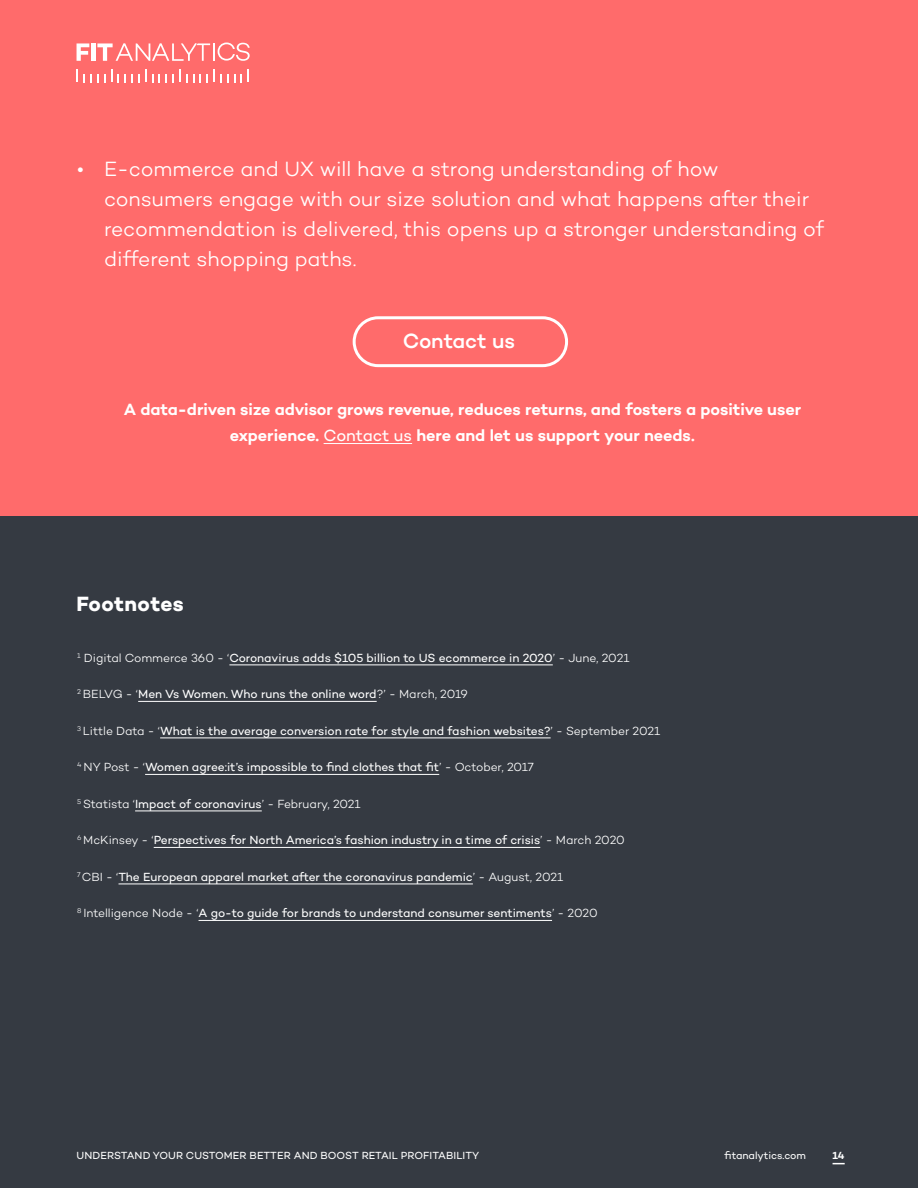
<style>
.page{position:relative;width:918px;height:1188px;background:#fff}
.page>*{position:absolute;margin:0;border:0;box-sizing:border-box;transform-origin:0 0}
.t1{font:300 21px/30px "Campton";letter-spacing:-.005em;color:#fff}
.Paragraph_Intro_text{font:700 21px "Campton";letter-spacing:.02em;color:#fff}
.Paragraph_Intro_text-2{font:500 21px "Campton";letter-spacing:-.01em;color:#fff}
.Paragraph_Intro_text-3{font:600 16.5px/25.5px "Campton";letter-spacing:-.005em;color:#fff;text-align:center}
.Paragraph_Intro_text-4{font:12px "Campton";letter-spacing:-.005em;color:#fff}
.Paragraph_Intro_text-5{font:300 12px "Campton";letter-spacing:-.005em;color:#fff}
.t2{font:10.5px "Campton";color:#fff}
.t3{font:600 10.5px "Campton";color:#fff}
.s1{font-weight:400}
.s2{font-weight:300}
</style>
<div class="page">
<div style="left:0;top:0;width:918px;height:672px;background:#ff6b6b"></div>
<div style="left:0;top:517px;width:918px;height:671px;background:#353a42"></div>
<hr style="left:229px;top:665px;width:324px;height:1px;background:#fff">
<hr style="left:138px;top:701px;width:239px;height:1px;background:#fff">
<hr style="left:160px;top:738px;width:391px;height:1px;background:#fff">
<hr style="left:145px;top:774px;width:294px;height:1px;background:#fff">
<hr style="left:135px;top:811px;width:127px;height:1px;background:#fff">
<hr style="left:154px;top:847px;width:386px;height:1px;background:#fff">
<hr style="left:119px;top:884px;width:354px;height:1px;background:#fff">
<hr style="left:199px;top:920px;width:353px;height:1px;background:#fff">
<div style="left:353px;top:316px;width:215px;height:51px;border:3px solid #fff;border-radius:24px"></div>
<hr style="left:324px;top:443px;width:88px;height:1px;background:#fff">
<svg style="left:77px;top:43px;width:12px;height:18px"></svg>
<div style="left:91px;top:43px;width:5px;height:18px;background:#fff"></div>
<svg style="left:77px;top:69px;width:172px;height:13px"></svg>
<svg style="left:97px;top:43px;width:153px;height:18px"></svg>
<svg style="left:833px;top:1163px;width:12px;height:1px"></svg>
<p class="t1" style="left:104px;top:153px;width:722px;text-indent:-27px">• E-commerce and UX will have a strong understanding of how consumers engage with our size solution and what happens after their recommendation is delivered, this opens up a stronger understanding of different shopping paths.</p>
<p class="Paragraph_Intro_text-2" style="left:403px;top:328px;width:114px">Contact us</p>
<p class="Paragraph_Intro_text-3" style="left:124px;top:396px;width:679px">A data-driven size advisor grows revenue, reduces returns, and fosters a positive user experience. <span class="s1">Contact us</span> here and let us support your needs.</p>
<p class="Paragraph_Intro_text" style="left:77px;top:590px;width:109px">Footnotes</p>
<p class="Paragraph_Intro_text-4" style="left:77px;top:650px;width:554px"><sup>1</sup> <span class="s2">Digital Commerce 360 - ‘</span>Coronavirus adds $105 billion to US ecommerce in 2020<span class="s2">’ - June, 2021</span></p>
<p class="Paragraph_Intro_text-4" style="left:77px;top:687px;width:392px"><sup>2</sup> <span class="s2">BELVG - ‘</span>Men Vs Women. Who runs the online word<span class="s2">?’ - March, 2019</span></p>
<p class="Paragraph_Intro_text-4" style="left:77px;top:723px;width:585px"><sup>3</sup> <span class="s2">Little Data - ‘</span>What is the average conversion rate for style and fashion websites?<span class="s2">’ - September 2021</span></p>
<p class="Paragraph_Intro_text-4" style="left:77px;top:760px;width:458px"><sup>4</sup> <span class="s2">NY Post - ‘</span>Women agree:it’s impossible to find clothes that fit<span class="s2">’ - October, 2017</span></p>
<p class="Paragraph_Intro_text-5" style="left:77px;top:796px;width:285px"><sup>5</sup> Statista ‘<span class="s1">Impact of coronavirus</span>’ - February, 2021</p>
<p class="Paragraph_Intro_text-4" style="left:77px;top:833px;width:549px"><sup>6</sup> <span class="s2">McKinsey - ‘</span>Perspectives for North America’s fashion industry in a time of crisis<span class="s2">’ - March 2020</span></p>
<p class="Paragraph_Intro_text-4" style="left:77px;top:869px;width:488px"><sup>7</sup> <span class="s2">CBI - ‘</span>The European apparel market after the coronavirus pandemic<span class="s2">’ - August, 2021</span></p>
<p class="Paragraph_Intro_text-4" style="left:77px;top:906px;width:522px"><sup>8</sup> <span class="s2">Intelligence Node - ‘</span>A go-to guide for brands to understand consumer sentiments<span class="s2">’ - 2020</span></p>
<p class="t2" style="left:77px;top:1149px;width:404px">UNDERSTAND YOUR CUSTOMER BETTER AND BOOST RETAIL PROFITABILITY</p>
<p class="t2" style="left:725px;top:1149px;width:83px">fitanalytics.com</p>
<p class="t3" style="left:833px;top:1149px;width:14px">14</p>
</div>
